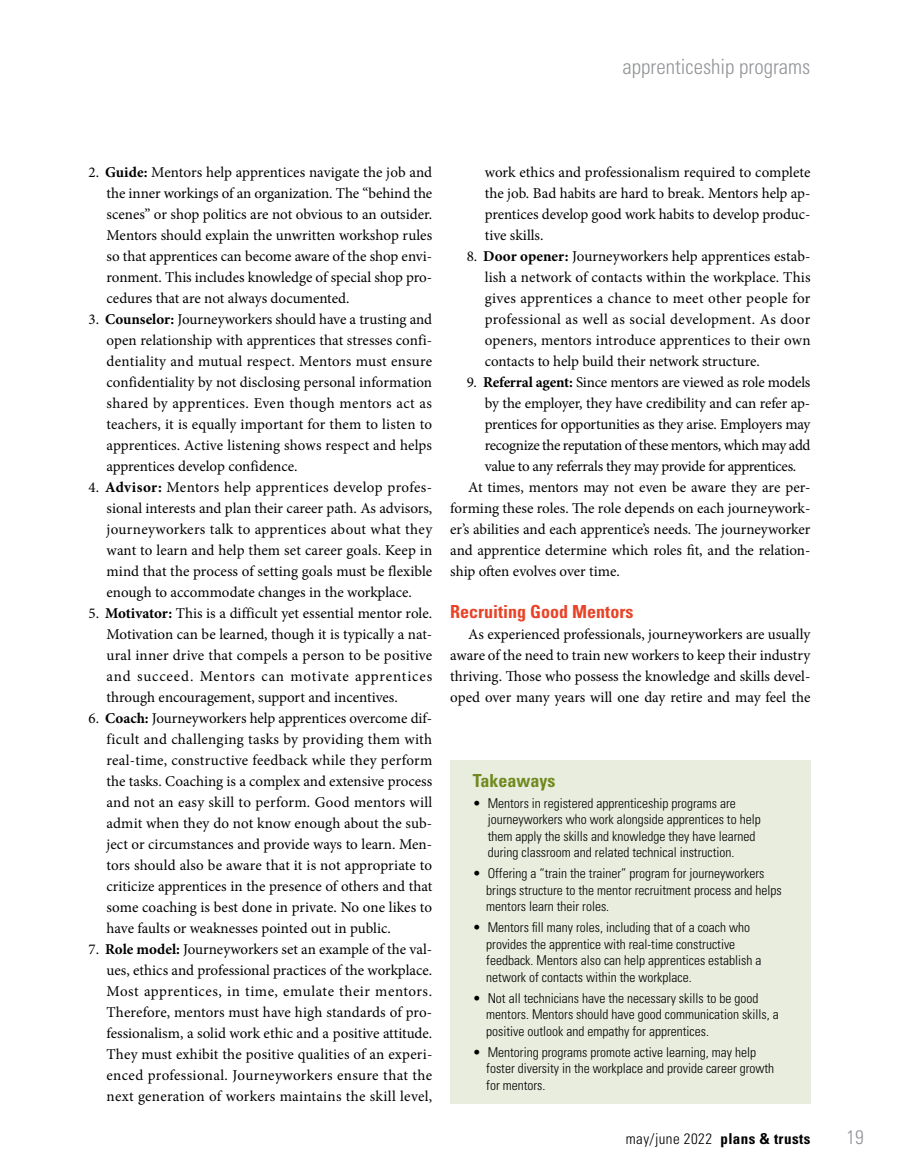
<style>
.page{position:relative;width:905px;height:1175px;background:#fff}
.page>*{position:absolute;margin:0;border:0;box-sizing:border-box;transform-origin:0 0}
.t1{font:300 condensed 21px "Univers LT Std";color:#939598}
.t2{font:300 condensed 19.5px "Univers LT Std";color:#939598}
.t3{font:700 condensed 18px "Univers LT Std";color:#e84327}
.t4{font:700 condensed 18px "Univers LT Std";color:#70891e}
.t5{font:15px/21px "Minion Pro";letter-spacing:-.005em;color:#000;text-align:justify}
.t6{font:15px "Minion Pro";letter-spacing:-.025em;color:#000}
.t7{font:300 condensed 15px "Univers LT Std";letter-spacing:.03em;color:#000}
.t8{font:300 condensed 13.5px/16.5px "Univers LT Std";color:#000}
.s1{font-weight:700}
</style>
<div class="page">
<div style="left:450px;top:760px;width:360px;height:343px;background:#e9edde"></div>
<h1 class="t1" style="left:622px;top:54px;width:189px">apprenticeship programs</h1>
<p class="t5" style="left:106px;top:162px;width:327px;text-indent:-18px">2. <span class="s1">Guide:</span> Mentors help apprentices navigate the job and the inner workings of an organization. The “behind the scenes” or shop politics are not obvious to an outsider.<br>Mentors should explain the unwritten workshop rules so that apprentices can become aware of the shop envi&shy;ronment. This includes knowledge of special shop pro&shy;cedures that are not always documented.</p>
<p class="t5" style="left:106px;top:309px;width:327px;text-indent:-18px">3. <span class="s1">Counselor:</span> Journeyworkers should have a trusting and open relationship with apprentices that stresses confi&shy;dentiality and mutual respect. Mentors must ensure confidentiality by not disclosing personal information shared by apprentices. Even though mentors act as teachers, it is equally important for them to listen to apprentices. Active listening shows respect and helps apprentices develop confidence.</p>
<p class="t5" style="left:106px;top:477px;width:327px;text-indent:-18px">4. <span class="s1">Advisor:</span> Mentors help apprentices develop profes&shy;sional interests and plan their career path. As advisors, journeyworkers talk to apprentices about what they want to learn and help them set career goals. Keep in mind that the process of setting goals must be flexible enough to accommodate changes in the workplace.</p>
<p class="t5" style="left:106px;top:603px;width:327px;text-indent:-18px">5. <span class="s1">Motivator:</span> This is a difficult yet essential mentor role.<br>Motivation can be learned, though it is typically a nat&shy;ural inner drive that compels a person to be positive and succeed. Mentors can motivate apprentices through encouragement, support and incentives.</p>
<p class="t5" style="left:106px;top:708px;width:327px;text-indent:-18px">6. <span class="s1">Coach:</span> Journeyworkers help apprentices overcome dif&shy;ficult and challenging tasks by providing them with real-time, constructive feedback while they perform the tasks. Coaching is a complex and extensive process and not an easy skill to perform. Good mentors will admit when they do not know enough about the sub&shy;ject or circumstances and provide ways to learn. Men&shy;tors should also be aware that it is not appropriate to criticize apprentices in the presence of others and that some coaching is best done in private. No one likes to have faults or weaknesses pointed out in public.</p>
<p class="t5" style="left:107px;top:939px;width:327px;text-indent:-18px">7. <span class="s1">Role model:</span> Journeyworkers set an example of the val&shy;ues, ethics and professional practices of the workplace.<br>Most apprentices, in time, emulate their mentors.<br>Therefore, mentors must have high standards of pro&shy;fessionalism, a solid work ethic and a positive attitude.<br>They must exhibit the positive qualities of an experi&shy;enced professional. Journeyworkers ensure that the next generation of workers maintains the skill level,</p>
<p class="t5" style="left:484px;top:162px;width:327px">work ethics and professionalism required to complete the job. Bad habits are hard to break. Mentors help ap&shy;prentices develop good work habits to develop produc&shy;tive skills.</p>
<p class="t5" style="left:484px;top:246px;width:327px;text-indent:-18px">8. <span class="s1">Door opener:</span> Journeyworkers help apprentices estab&shy;lish a network of contacts within the workplace. This gives apprentices a chance to meet other people for professional as well as social development. As door openers, mentors introduce apprentices to their own contacts to help build their network structure.</p>
<p class="t5" style="left:466px;top:372px;width:345px">9. <span class="s1">Referral agent:</span> Since mentors are viewed as role models</p>
<p class="t5" style="left:484px;top:393px;width:327px">by the employer, they have credibility and can refer ap-</p>
<p class="t5" style="left:484px;top:414px;width:327px">prentices for opportunities as they arise. Employers may</p>
<p class="t6" style="left:484px;top:435px;width:327px">recognize the reputation of these mentors, which may add</p>
<p class="t6" style="left:484px;top:456px;width:313px">value to any referrals they may provide for apprentices.</p>
<p class="t5" style="left:468px;top:477px;width:343px">At times, mentors may not even be aware they are per-</p>
<p class="t5" style="left:450px;top:498px;width:362px">forming these roles. The role depends on each journeywork-</p>
<p class="t5" style="left:450px;top:519px;width:362px">er’s abilities and each apprentice’s needs. The journeyworker</p>
<p class="t5" style="left:450px;top:540px;width:361px">and apprentice determine which roles fit, and the relation-</p>
<p class="t5" style="left:450px;top:561px;width:171px">ship often evolves over time.</p>
<p class="t3" style="left:450px;top:601px;width:184px">Recruiting Good Mentors</p>
<p class="t5" style="left:450px;top:624px;width:362px;text-indent:18px">As experienced professionals, journeyworkers are usually aware of the need to train new workers to keep their industry thriving. Those who possess the knowledge and skills devel&shy;oped over many years will one day retire and may feel the</p>
<p class="t4" style="left:472px;top:769px;width:84px">Takeaways</p>
<p class="t8" style="left:487px;top:794px;width:274px;text-indent:-15px">• Mentors in registered apprenticeship programs are journeyworkers who work alongside apprentices to help them apply the skills and knowledge they have learned during classroom and related technical instruction.</p>
<p class="t8" style="left:486px;top:865px;width:297px;text-indent:-14px">• Offering a “train the trainer” program for journeyworkers brings structure to the mentor recruitment process and helps mentors learn their roles.</p>
<p class="t8" style="left:486px;top:919px;width:277px;text-indent:-14px">• Mentors fill many roles, including that of a coach who provides the apprentice with real-time constructive feedback. Mentors also can help apprentices establish a network of contacts within the workplace.</p>
<p class="t8" style="left:486px;top:989px;width:294px;text-indent:-14px">• Not all technicians have the necessary skills to be good mentors. Mentors should have good communication skills, a positive outlook and empathy for apprentices.</p>
<p class="t8" style="left:486px;top:1043px;width:289px;text-indent:-14px">• Mentoring programs promote active learning, may help foster diversity in the workplace and provide career growth for mentors.</p>
<p class="t7" style="left:625px;top:1129px;width:186px">may/june 2022 <span class="s1">plans &amp; trusts</span></p>
<h2 class="t2" style="left:846px;top:1125px;width:19px">19</h2>
</div>
